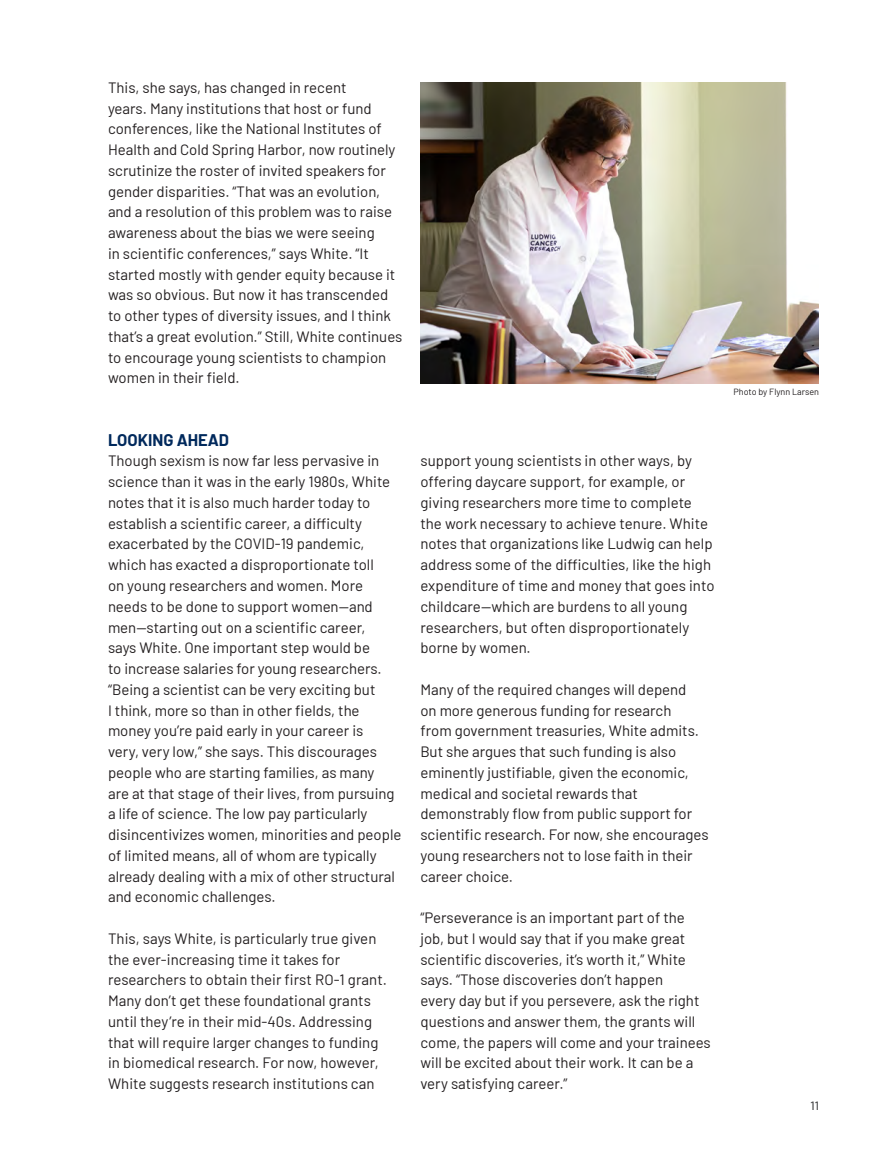
<style>
.page{position:relative;width:891px;height:1161px;background:#fff}
.page>*{position:absolute;margin:0;border:0;box-sizing:border-box;transform-origin:0 0}
.TOC_Article{font:700 16.5px "Barlow";color:#00295c}
.TOC_Article-2{font:15px/20.7px "Barlow";color:#231f20}
.t1{font:500 12px "Barlow";color:#4b4c4d}
.TOC_Article-3{font:9px "Barlow";color:#231f20}
</style>
<div class="page">
<img style="left:420px;top:82px;width:399px;height:301px">
<p class="TOC_Article-2" style="left:108px;top:76px;width:296px">This, she says, has changed in recent<br>years. Many institutions that host or fund conferences, like the National Institutes of Health and Cold Spring Harbor, now routinely scrutinize the roster of invited speakers for gender disparities. “That was an evolution, and a resolution of this problem was to raise awareness about the bias we were seeing<br>in scientific conferences,” says White. “It started mostly with gender equity because it was so obvious. But now it has transcended to other types of diversity issues, and I think that’s a great evolution.” Still, White continues to encourage young scientists to champion women in their field.</p>
<p class="TOC_Article" style="left:108px;top:428px;width:123px">LOOKING AHEAD</p>
<p class="TOC_Article-2" style="left:108px;top:450px;width:295px">Though sexism is now far less pervasive in science than it was in the early 1980s, White notes that it is also much harder today to establish a scientific career, a difficulty exacerbated by the COVID-19 pandemic, which has exacted a disproportionate toll<br>on young researchers and women. More needs to be done to support women—and men—starting out on a scientific career,<br>says White. One important step would be<br>to increase salaries for young researchers. “Being a scientist can be very exciting but<br>I think, more so than in other fields, the money you’re paid early in your career is<br>very, very low,” she says. This discourages people who are starting families, as many<br>are at that stage of their lives, from pursuing a life of science. The low pay particularly disincentivizes women, minorities and people of limited means, all of whom are typically already dealing with a mix of other structural and economic challenges.</p>
<p class="TOC_Article-2" style="left:108px;top:927px;width:281px">This, says White, is particularly true given the ever-increasing time it takes for researchers to obtain their first RO-1 grant.<br>Many don’t get these foundational grants until they’re in their mid-40s. Addressing that will require larger changes to funding in biomedical research. For now, however, White suggests research institutions can</p>
<p class="TOC_Article-2" style="left:420px;top:450px;width:296px">support young scientists in other ways, by offering daycare support, for example, or giving researchers more time to complete the work necessary to achieve tenure. White notes that organizations like Ludwig can help address some of the difficulties, like the high expenditure of time and money that goes into childcare—which are burdens to all young researchers, but often disproportionately borne by women.</p>
<p class="TOC_Article-2" style="left:420px;top:678px;width:290px">Many of the required changes will depend<br>on more generous funding for research<br>from government treasuries, White admits.<br>But she argues that such funding is also eminently justifiable, given the economic, medical and societal rewards that demonstrably flow from public support for scientific research. For now, she encourages young researchers not to lose faith in their career choice.</p>
<p class="TOC_Article-2" style="left:420px;top:906px;width:292px">“Perseverance is an important part of the job, but I would say that if you make great scientific discoveries, it’s worth it,” White says. “Those discoveries don’t happen<br>every day but if you persevere, ask the right questions and answer them, the grants will come, the papers will come and your trainees will be excited about their work. It can be a very satisfying career.”</p>
<p class="TOC_Article-3" style="left:734px;top:385px;width:87px">Photo by Flynn Larsen</p>
<p class="t1" style="left:811px;top:1097px;width:10px">11</p>
</div>
